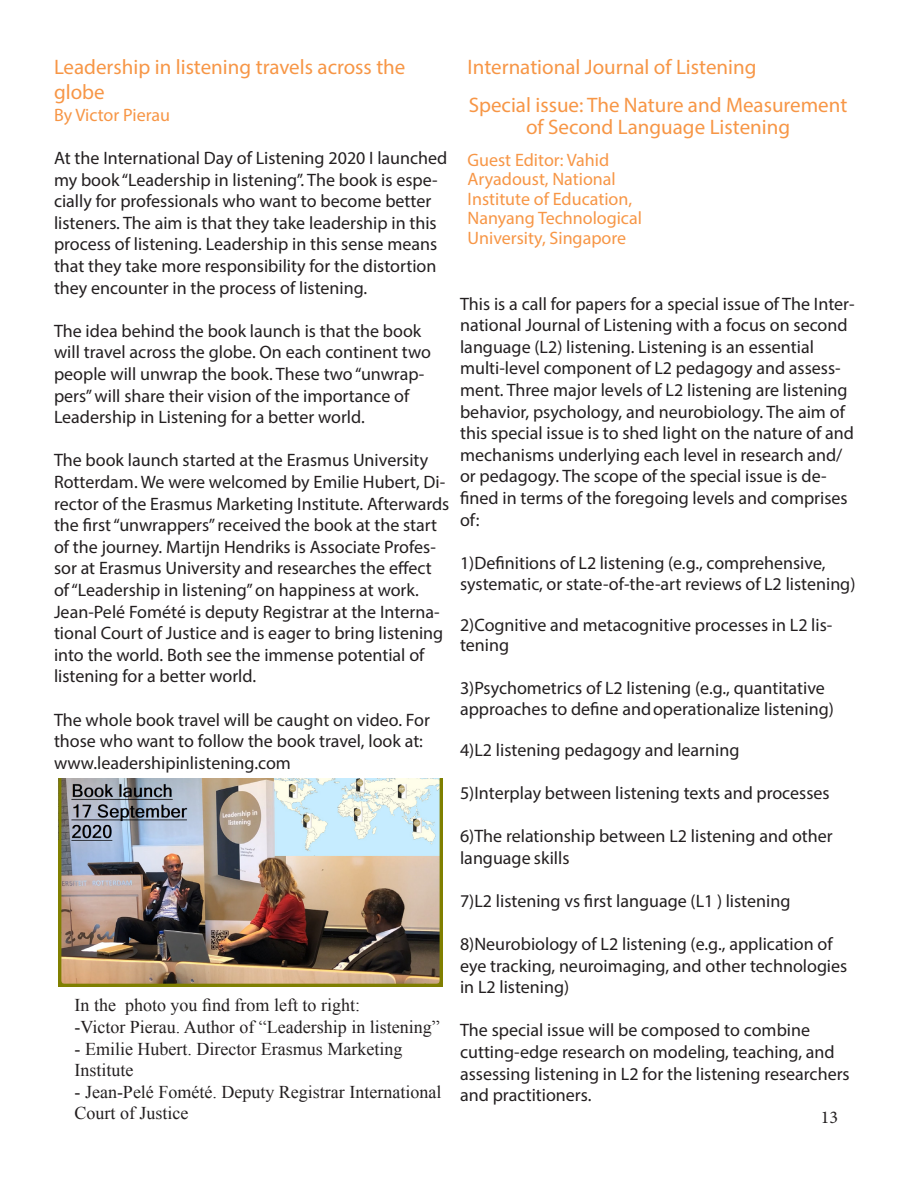
<style>
.page{position:relative;width:918px;height:1188px;background:#fff}
.page>*{position:absolute;margin:0;border:0;box-sizing:border-box;transform-origin:0 0}
.t1{font:21px/25.2px "Myriad Pro";color:#f79646}
.t2{font:18px/21.6px "Myriad Pro";color:#231f20}
.t3{font:18px/21.6px "Times New Roman";color:#231f20}
.Body_Text{font:18px/19.5px "Myriad Pro";color:#f79646}
.t4{font:18px "Minion Pro";color:#231f20}
</style>
<div class="page">
<img style="left:58px;top:779px;width:385px;height:207px">
<p class="t1" style="left:54px;top:54px;width:353px">Leadership in listening travels across the globe</p>
<p class="Body_Text" style="left:54px;top:105px;width:118px">By Victor Pierau</p>
<p class="t2" style="left:54px;top:147px;width:395px">At the International Day of Listening 2020 I launched my book “Leadership in listening”. The book is espe&shy;cially for professionals who want to become better listeners. The aim is that they take leadership in this process of listening. Leadership in this sense means that they take more responsibility for the distortion they encounter in the process of listening.</p>
<p class="t2" style="left:54px;top:320px;width:379px">The idea behind the book launch is that the book will travel across the globe. On each continent two people will unwrap the book. These two “unwrap&shy;pers” will share their vision of the importance of Leadership in Listening for a better world.</p>
<p class="t2" style="left:54px;top:449px;width:397px">The book launch started at the Erasmus University Rotterdam. We were welcomed by Emilie Hubert, Di&shy;rector of the Erasmus Marketing Institute. Afterwards the first “unwrappers” received the book at the start of the journey. Martijn Hendriks is Associate Profes&shy;sor at Erasmus University and researches the effect of “Leadership in listening” on happiness at work.<br>Jean-Pelé Fomété is deputy Registrar at the Interna&shy;tional Court of Justice and is eager to bring listening into the world. Both see the immense potential of listening for a better world.</p>
<p class="t2" style="left:54px;top:709px;width:377px">The whole book travel will be caught on video. For those who want to follow the book travel, look at: www.leadershipinlistening.com</p>
<p class="t3" style="left:75px;top:994px;width:287px">In the photo you find from left to right:</p>
<p class="t3" style="left:75px;top:1016px;width:367px">-Victor Pierau. Author of “Leadership in listening”</p>
<p class="t3" style="left:75px;top:1038px;width:329px">- Emilie Hubert. Director Erasmus Marketing<br>Institute</p>
<p class="t3" style="left:75px;top:1081px;width:368px">- Jean-Pelé Fomété. Deputy Registrar International<br>Court of Justice</p>
<p class="t1" style="left:468px;top:54px;width:290px">International Journal of Listening</p>
<p class="t1" style="left:469px;top:93px;width:380px;line-height:22.6px;text-align:center">Special issue: The Nature and Measurement of Second Language Listening</p>
<p class="Body_Text" style="left:468px;top:150px;width:176px">Guest Editor: Vahid<br>Aryadoust, National<br>Institute of Education,<br>Nanyang Technological<br>University, Singapore</p>
<p class="t2" style="left:460px;top:292px;width:396px">This is a call for papers for a special issue of The Inter&shy;national Journal of Listening with a focus on second language (L2) listening. Listening is an essential multi-level component of L2 pedagogy and assess&shy;ment. Three major levels of L2 listening are listening behavior, psychology, and neurobiology. The aim of this special issue is to shed light on the nature of and mechanisms underlying each level in research and/ or pedagogy. The scope of the special issue is de&shy;fined in terms of the foregoing levels and comprises of:</p>
<p class="t2" style="left:460px;top:552px;width:397px">1)Definitions of L2 listening (e.g., comprehensive, systematic, or state-of-the-art reviews of L2 listening)</p>
<p class="t2" style="left:460px;top:614px;width:374px;line-height:20.1px">2)Cognitive and metacognitive processes in L2 lis&shy;tening</p>
<p class="t2" style="left:460px;top:677px;width:375px">3)Psychometrics of L2 listening (e.g., quantitative approaches to define and operationalize listening)</p>
<p class="t2" style="left:460px;top:739px;width:281px">4)L2 listening pedagogy and learning</p>
<p class="t2" style="left:460px;top:782px;width:371px">5)Interplay between listening texts and processes</p>
<p class="t2" style="left:460px;top:825px;width:374px">6)The relationship between L2 listening and other language skills</p>
<p class="t2" style="left:460px;top:890px;width:332px">7)L2 listening vs first language (L1 ) listening</p>
<p class="t2" style="left:460px;top:933px;width:389px">8)Neurobiology of L2 listening (e.g., application of eye tracking, neuroimaging, and other technologies in L2 listening)</p>
<p class="t2" style="left:460px;top:1019px;width:391px">The special issue will be composed to combine cutting-edge research on modeling, teaching, and assessing listening in L2 for the listening researchers and practitioners.</p>
<p class="t4" style="left:821px;top:1106px;width:19px">13</p>
</div>
